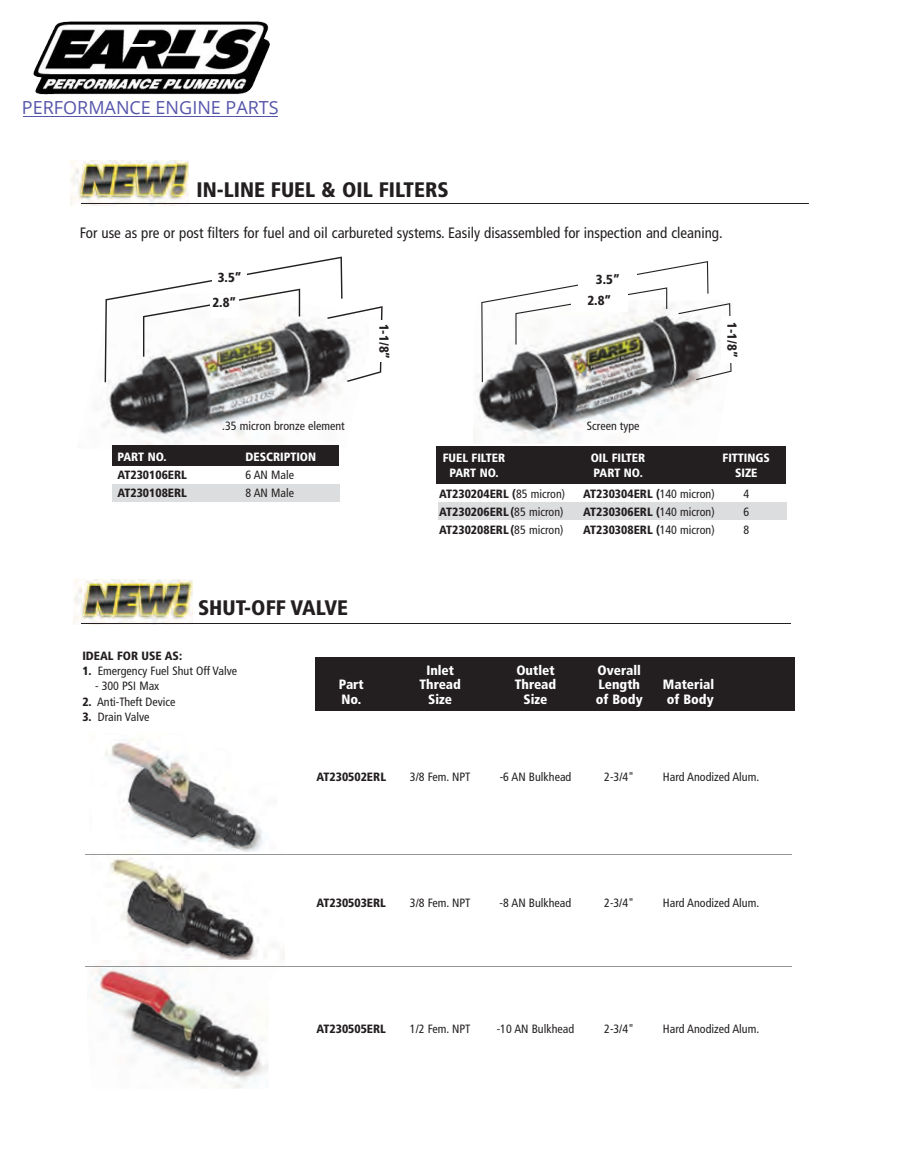
<style>
.page{position:relative;width:918px;height:1175px;background:#fff}
.page>*{position:absolute;margin:0;border:0;box-sizing:border-box;transform-origin:0 0}
.t1{font:900 condensed 21px "Frutiger";color:#231f20}
.t2{font:18px "Open Sans";color:#55a}
.t3{font:condensed 15px "Frutiger";color:#231f20}
.t4{font:900 condensed 13.5px "Frutiger";color:#fff}
.t5{font:900 condensed 13.2px/24.6px "Frutiger";color:#231f20;text-align:center}
.t6{font:condensed 12px "Frutiger";color:#231f20}
.t7{font:900 condensed 12px "Frutiger";color:#231f20}
.t8{font:900 condensed 12px "Frutiger";color:#fff}
.s1{font-weight:400}
.s2{font-weight:900}
</style>
<div class="page">
<img style="left:70px;top:160px;width:119px;height:46px">
<img style="left:73px;top:579px;width:119px;height:46px">
<img style="left:103px;top:349px;width:238px;height:96px">
<svg style="left:105px;top:256px;width:278px;height:126px"></svg>
<div style="left:369px;top:320px;width:22px;height:42px;background:#fff"></div>
<hr style="left:82px;top:623px;width:709px;height:1px;background:#231f20">
<img style="left:89px;top:739px;width:174px;height:116px">
<img style="left:92px;top:852px;width:192px;height:108px">
<img style="left:93px;top:960px;width:175px;height:128px">
<div style="left:316px;top:657px;width:479px;height:53px;background:#231f20"></div>
<hr style="left:85px;top:966px;width:706px;height:1px;background:#949698">
<hr style="left:85px;top:853px;width:706px;height:1px;background:#949698">
<hr style="left:82px;top:203px;width:727px;height:1px;background:#231f20">
<div style="left:438px;top:502px;width:349px;height:17px;background:#dcddde"></div>
<div style="left:436px;top:446px;width:350px;height:38px;background:#231f20"></div>
<img style="left:475px;top:375px;width:236px;height:68px">
<svg style="left:481px;top:261px;width:251px;height:121px"></svg>
<div style="left:721px;top:316px;width:17px;height:47px;background:#fff"></div>
<div style="left:112px;top:484px;width:227px;height:17px;background:#dcddde"></div>
<div style="left:112px;top:445px;width:227px;height:21px;background:#231f20"></div>
<img style="left:34px;top:21px;width:235px;height:73px">
<hr style="left:23px;top:116px;width:255px;height:1px;background:#55a">
<h2 class="t2" style="left:22px;top:95px;width:258px">PERFORMANCE ENGINE PARTS</h2>
<h1 class="t1" style="left:196px;top:177px;width:254px">IN-LINE FUEL &amp; OIL FILTERS</h1>
<p class="t3" style="left:80px;top:224px;width:644px">For use as pre or post filters for fuel and oil carbureted systems. Easily disassembled for inspection and cleaning.</p>
<p class="t5" style="left:212px;top:265px;width:31px">3.5”<br>2.8”</p>
<p class="t5" style="left:396px;top:323px;width:37px;rotate:90deg">1-1/8”</p>
<p class="t5" style="left:587px;top:268px;width:34px;line-height:21.8px;text-align:left;text-indent:9px">3.5”<br>2.8”</p>
<p class="t6" style="left:222px;top:419px;width:124px">.35 micron bronze element</p>
<p class="t6" style="left:587px;top:419px;width:54px">Screen type</p>
<p class="t5" style="left:744px;top:322px;width:37px;rotate:90deg">1-1/8”</p>
<p class="t8" style="left:117px;top:449px;width:51px">PART NO.</p>
<p class="t8" style="left:245px;top:449px;width:72px">DESCRIPTION</p>
<p class="t7" style="left:117px;top:467px;width:71px">AT230106ERL</p>
<p class="t6" style="left:245px;top:467px;width:50px">6 AN Male</p>
<p class="t7" style="left:117px;top:485px;width:71px">AT230108ERL</p>
<p class="t6" style="left:245px;top:485px;width:50px">8 AN Male</p>
<h1 class="t1" style="left:198px;top:595px;width:152px">SHUT-OFF VALVE</h1>
<p class="t8" style="left:443px;top:450px;width:64px">FUEL FILTER</p>
<p class="t8" style="left:591px;top:450px;width:56px">OIL FILTER</p>
<p class="t8" style="left:723px;top:450px;width:49px">FITTINGS</p>
<p class="t8" style="left:449px;top:465px;width:51px">PART NO.</p>
<p class="t8" style="left:594px;top:465px;width:51px">PART NO.</p>
<p class="t8" style="left:735px;top:465px;width:24px">SIZE</p>
<p class="t7" style="left:439px;top:486px;width:128px">AT230204ERL (<span class="s1">85 micron)</span></p>
<p class="t7" style="left:583px;top:486px;width:133px">AT230304ERL (<span class="s1">140 micron)</span></p>
<p class="t6" style="left:743px;top:487px;width:7px">4</p>
<p class="t7" style="left:439px;top:504px;width:126px">AT230206ERL (<span class="s1">85 micron)</span></p>
<p class="t7" style="left:583px;top:504px;width:133px">AT230306ERL (<span class="s1">140 micron)</span></p>
<p class="t6" style="left:743px;top:505px;width:7px">6</p>
<p class="t7" style="left:439px;top:522px;width:126px">AT230208ERL (<span class="s1">85 micron)</span></p>
<p class="t7" style="left:583px;top:522px;width:133px">AT230308ERL (<span class="s1">140 micron)</span></p>
<p class="t6" style="left:743px;top:523px;width:7px">8</p>
<p class="t7" style="left:82px;top:649px;width:101px">IDEAL FOR USE AS:</p>
<p class="t6" style="left:82px;top:664px;width:156px"><span class="s2">1.</span> Emergency Fuel Shut Off Valve</p>
<p class="t6" style="left:95px;top:679px;width:66px">- 300 PSI Max</p>
<p class="t6" style="left:82px;top:694px;width:95px"><span class="s2">2.</span> Anti-Theft Device</p>
<p class="t6" style="left:82px;top:709px;width:69px"><span class="s2">3.</span> Drain Valve</p>
<p class="t4" style="left:426px;top:661px;width:29px">INLET</p>
<p class="t4" style="left:516px;top:661px;width:40px">OUTLET</p>
<p class="t4" style="left:598px;top:661px;width:45px">OVERALL</p>
<p class="t4" style="left:339px;top:676px;width:27px">PART</p>
<p class="t4" style="left:419px;top:676px;width:43px">THREAD</p>
<p class="t4" style="left:515px;top:676px;width:43px">THREAD</p>
<p class="t4" style="left:598px;top:676px;width:43px">LENGTH</p>
<p class="t4" style="left:663px;top:676px;width:53px">MATERIAL</p>
<p class="t4" style="left:342px;top:691px;width:21px">NO.</p>
<p class="t4" style="left:428px;top:691px;width:26px">SIZE</p>
<p class="t4" style="left:524px;top:691px;width:26px">SIZE</p>
<p class="t4" style="left:596px;top:691px;width:48px">OF BODY</p>
<p class="t4" style="left:667px;top:691px;width:48px">OF BODY</p>
<p class="t7" style="left:316px;top:769px;width:71px">AT230502ERL</p>
<p class="t6" style="left:410px;top:769px;width:62px">3/8 Fem. NPT</p>
<p class="t6" style="left:500px;top:769px;width:73px">-6 AN Bulkhead</p>
<p class="t6" style="left:604px;top:769px;width:31px">2-3/4"</p>
<p class="t6" style="left:663px;top:769px;width:98px">Hard Anodized Alum.</p>
<p class="t7" style="left:316px;top:895px;width:71px">AT230503ERL</p>
<p class="t6" style="left:410px;top:895px;width:62px">3/8 Fem. NPT</p>
<p class="t6" style="left:500px;top:895px;width:73px">-8 AN Bulkhead</p>
<p class="t6" style="left:604px;top:895px;width:31px">2-3/4"</p>
<p class="t6" style="left:663px;top:895px;width:98px">Hard Anodized Alum.</p>
<p class="t7" style="left:316px;top:1021px;width:71px">AT230505ERL</p>
<p class="t6" style="left:410px;top:1021px;width:62px">1/2 Fem. NPT</p>
<p class="t6" style="left:497px;top:1021px;width:79px">-10 AN Bulkhead</p>
<p class="t6" style="left:604px;top:1021px;width:31px">2-3/4"</p>
<p class="t6" style="left:663px;top:1021px;width:98px">Hard Anodized Alum.</p>
</div>
